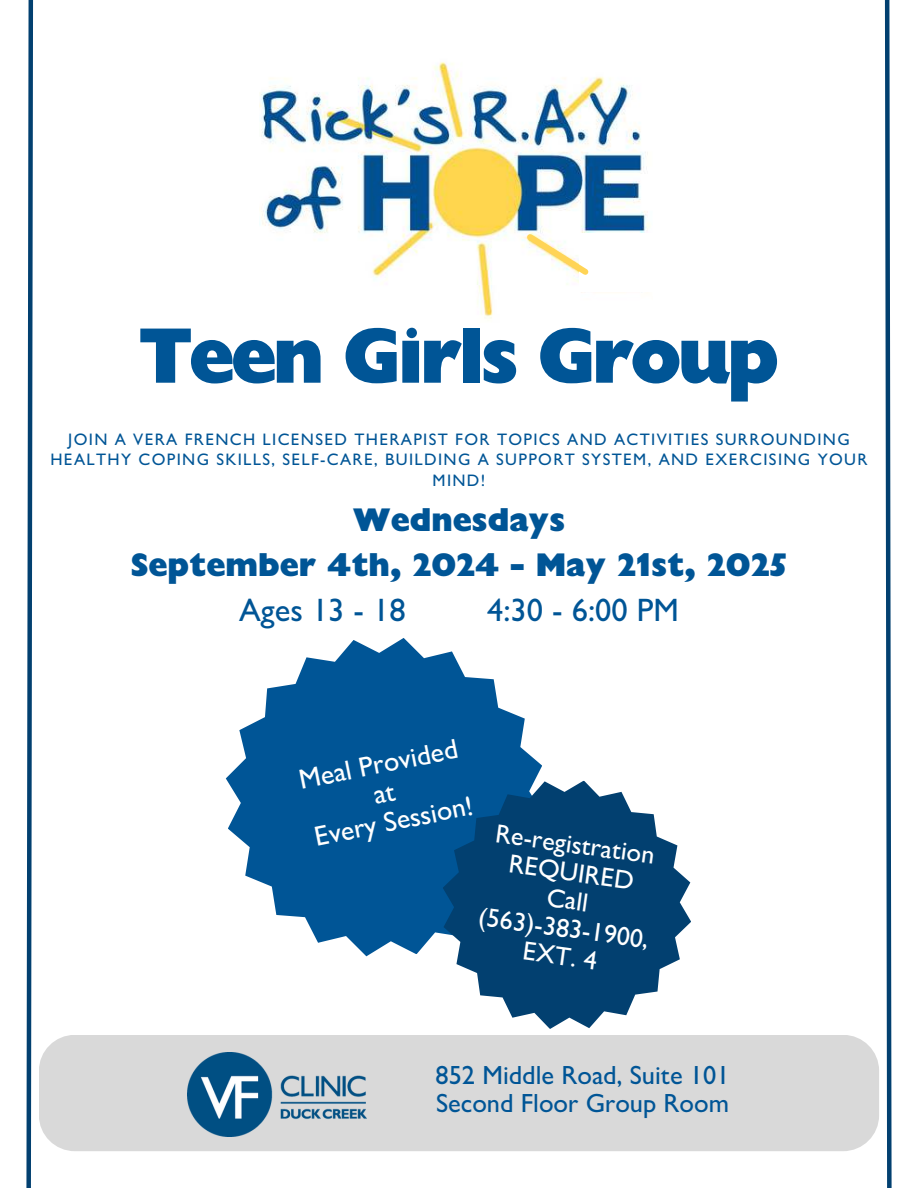
<style>
.page{position:relative;width:918px;height:1188px;background:#fff}
.page>*{position:absolute;margin:0;border:0;box-sizing:border-box;transform-origin:0 0}
.t1{font:78.15px "Anonymous";letter-spacing:-.045em;color:#005596}
.t2{font:32.55px "Anonymous";color:#005596}
.t3{font:27.9px/29.2px "Anonymous";color:#fff;text-align:center}
.t4{font:26.4px/28.2px "Anonymous";color:#fff;text-align:center}
.t5{font:26.4px/27.9px "Anonymous";color:#005596}
.t6{font:16.8px/20.2px "Anonymous";letter-spacing:.08em;color:#005596;text-align:center}
</style>
<div class="page">
<div style="left:39px;top:1035px;width:840px;height:116px;background:#d9d9d9;border-radius:36px"></div>
<img style="left:187px;top:1052px;width:180px;height:85px">
<img style="left:259px;top:62px;width:391px;height:257px">
<div style="left:579px;top:233px;width:80px;height:58px;background:#fff"></div>
<svg style="left:522px;top:229px;width:72px;height:51px"></svg>
<svg style="left:884px;top:0;width:8px;height:1188px"></svg>
<svg style="left:26px;top:0;width:8px;height:1188px"></svg>
<svg style="left:226px;top:638px;width:316px;height:318px;fill:#005596"></svg>
<svg style="left:443px;top:781px;width:248px;height:248px;fill:#024070"></svg>
<h1 class="t1" style="left:139px;top:328px;width:642px">Teen Girls Group</h1>
<p class="t6" style="left:50px;top:431px;width:819px">JOIN A VERA FRENCH LICENSED THERAPIST FOR TOPICS AND ACTIVITIES SURROUNDING<br>HEALTHY COPING SKILLS, SELF-CARE, BUILDING A SUPPORT SYSTEM, AND EXERCISING YOUR<br>MIND!</p>
<h2 class="t2" style="left:353px;top:508px;width:214px">Wednesdays</h2>
<h2 class="t2" style="left:131px;top:553px;width:657px">September 4th, 2024 - May 21st, 2025</h2>
<h2 class="t2" style="left:239px;top:599px;width:168px">Ages 13 - 18</h2>
<h2 class="t2" style="left:487px;top:599px;width:193px">4:30 - 6:00 PM</h2>
<h3 class="t3" style="left:297px;top:768px;width:167px;rotate:-11deg">Meal Provided at<br>Every Session!</h3>
<h3 class="t4" style="left:492px;top:821px;width:173px;rotate:8deg">Re-registration<br>REQUIRED<br>Call (563)-383-1900,<br>EXT. 4</h3>
<h3 class="t5" style="left:436px;top:1064px;width:295px">852 Middle Road, Suite 101<br>Second Floor Group Room</h3>
</div>
